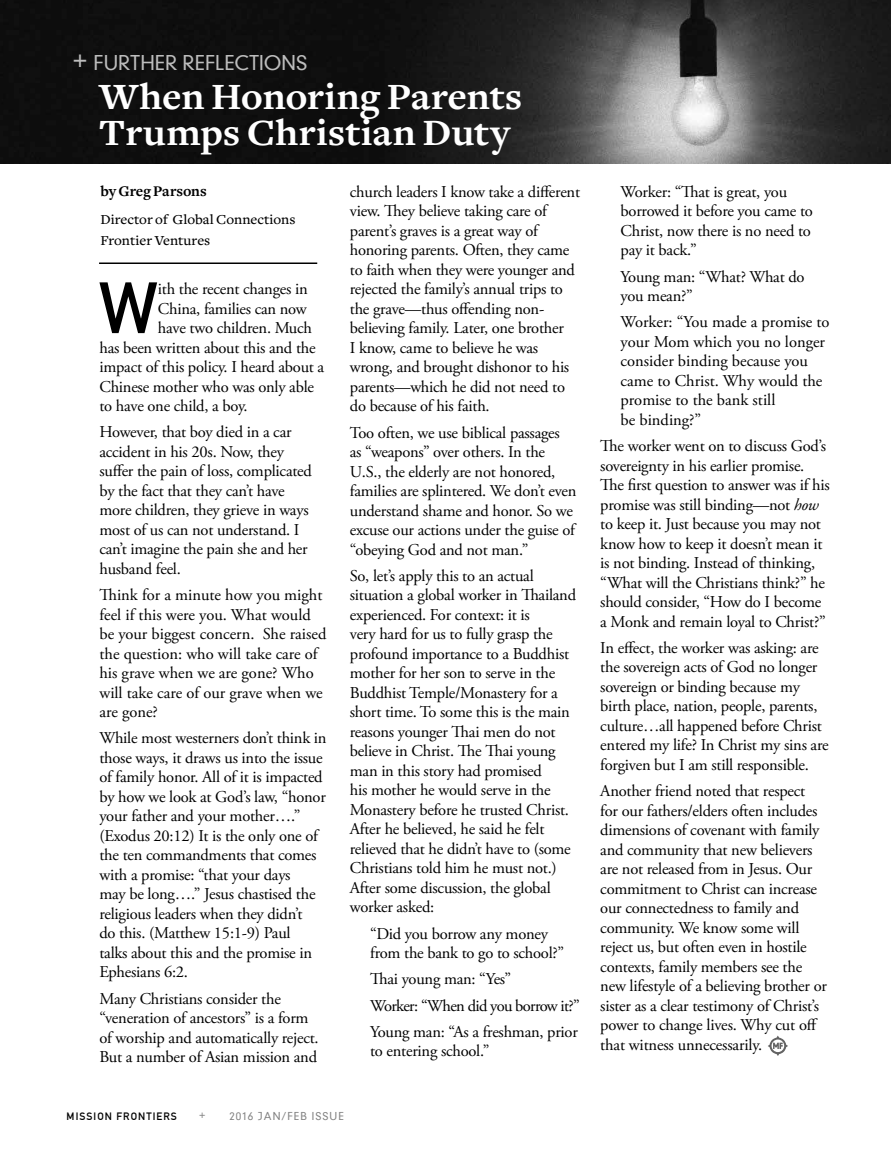
<style>
.page{position:relative;width:891px;height:1161px;background:#fff}
.page>*{position:absolute;margin:0;border:0;box-sizing:border-box;transform-origin:0 0}
.t1{font:71.25px "DIN Mittelschrift Std";color:#000}
.t2{font:700 38.4px/36px "Freight Text";color:#fff;scale:1.05 1}
.t3{font:300 19.65px "DIN Neuzeit Grotesk Std";color:#bdbdbd}
.t4{font:16.5px/19.5px "Adobe Garamond Pro";letter-spacing:-.015em;color:#000}
.t5{font:700 15.3px "Freight Text";color:#000}
.t6{font:500 14.25px/21px "Freight Text";color:#000;scale:1.05 1}
.t7{font:300 10.5px "DIN Neuzeit Grotesk Std";letter-spacing:.1em;color:#818181}
.t8{font:10.5px "DIN Mittelschrift Std";letter-spacing:.1em;color:#000}
.s1{font-size:24.3px}
.s2{font-style:italic}
</style>
<div class="page">
<img style="left:0;top:0;width:891px;height:164px">
<svg style="left:768px;top:1036px;width:20px;height:20px"></svg>
<hr style="left:99px;top:263px;width:218px;height:1px;background:#000">
<p class="t3" style="left:73px;top:51px;width:236px"><span class="s1">+</span> FURTHER REFLECTIONS</p>
<h2 class="t2" style="left:99px;top:80px;width:405px">When Honoring Parents<br>Trumps Christian Duty</h2>
<p class="t5" style="left:100px;top:183px;width:108px">by Greg Parsons</p>
<p class="t6" style="left:100px;top:209px;width:187px">Director of Global Connections<br>Frontier Ventures</p>
<h1 class="t1" style="left:99px;top:266px;width:61px">W</h1>
<p class="t4" style="left:158px;top:280px;width:151px">ith the recent changes in</p>
<p class="t4" style="left:158px;top:299px;width:150px">China, families can now</p>
<p class="t4" style="left:158px;top:319px;width:156px">have two children. Much</p>
<p class="t4" style="left:99px;top:338px;width:218px">has been written about this and the</p>
<p class="t4" style="left:99px;top:358px;width:226px">impact of this policy. I heard about a</p>
<p class="t4" style="left:99px;top:377px;width:216px">Chinese mother who was only able</p>
<p class="t4" style="left:99px;top:397px;width:150px">to have one child, a boy.</p>
<p class="t4" style="left:99px;top:423px;width:214px">However, that boy died in a car accident in his 20s. Now, they suffer the pain of loss, complicated by the fact that they can’t have more children, they grieve in ways most of us can not understand. I can’t imagine the pain she and her husband feel.</p>
<p class="t4" style="left:99px;top:586px;width:228px">Think for a minute how you might feel if this were you. What would be your biggest concern. She raised the question: who will take care of his grave when we are gone? Who will take care of our grave when we are gone?</p>
<p class="t4" style="left:99px;top:729px;width:229px">While most westerners don’t think in those ways, it draws us into the issue of family honor. All of it is impacted by how we look at God’s law, “honor your father and your mother….” (Exodus 20:12) It is the only one of the ten commandments that comes with a promise: “that your days<br>may be long….” Jesus chastised the religious leaders when they didn’t<br>do this. (Matthew 15:1-9) Paul<br>talks about this and the promise in<br>Ephesians 6:2.</p>
<p class="t4" style="left:99px;top:989px;width:221px">Many Christians consider the “veneration of ancestors” is a form of worship and automatically reject.<br>But a number of Asian mission and</p>
<p class="t4" style="left:350px;top:182px;width:232px">church leaders I know take a different view. They believe taking care of parent’s graves is a great way of honoring parents. Often, they came to faith when they were younger and rejected the family’s annual trips to the grave—thus offending non&shy;believing family. Later, one brother<br>I know, came to believe he was wrong, and brought dishonor to his parents—which he did not need to do because of his faith.</p>
<p class="t4" style="left:350px;top:423px;width:228px">Too often, we use biblical passages<br>as “weapons” over others. In the U.S., the elderly are not honored, families are splintered. We don’t even understand shame and honor. So we excuse our actions under the guise of “obeying God and not man.”</p>
<p class="t4" style="left:350px;top:566px;width:228px">So, let’s apply this to an actual situation a global worker in Thailand experienced. For context: it is<br>very hard for us to fully grasp the profound importance to a Buddhist mother for her son to serve in the<br>Buddhist Temple/Monastery for a short time. To some this is the main reasons younger Thai men do not believe in Christ. The Thai young man in this story had promised<br>his mother he would serve in the<br>Monastery before he trusted Christ.<br>After he believed, he said he felt relieved that he didn’t have to (some<br>Christians told him he must not.)<br>After some discussion, the global worker asked:</p>
<p class="t4" style="left:370px;top:924px;width:196px">“Did you borrow any money from the bank to go to school?”</p>
<p class="t4" style="left:370px;top:967px;width:211px;line-height:26.2px">Thai young man: “Yes”<br>Worker: “When did you borrow it?”<br>Young man: “As a freshman, prior</p>
<p class="t4" style="left:370px;top:1042px;width:121px">to entering school.”</p>
<p class="t8" style="left:67px;top:1110px;width:112px">MISSION FRONTIERS</p>
<p class="t7" style="left:199px;top:1108px;width:8px">+</p>
<p class="t7" style="left:229px;top:1110px;width:116px">2016 JAN/FEB ISSUE</p>
<p class="t4" style="left:621px;top:182px;width:194px">Worker: “That is great, you borrowed it before you came to<br>Christ, now there is no need to pay it back.”</p>
<p class="t4" style="left:621px;top:267px;width:185px">Young man: “What? What do you mean?”</p>
<p class="t4" style="left:621px;top:313px;width:211px">Worker: “You made a promise to your Mom which you no longer consider binding because you came to Christ. Why would the promise to the bank still<br>be binding?”</p>
<p class="t4" style="left:600px;top:437px;width:231px">The worker went on to discuss God’s sovereignty in his earlier promise.<br>The first question to answer was if his promise was still binding—not <span class="s2">how </span>to keep it. Just because you may not know how to keep it doesn’t mean it is not binding. Instead of thinking, “What will the Christians think?” he should consider, “How do I become a Monk and remain loyal to Christ?”</p>
<p class="t4" style="left:600px;top:639px;width:230px">In effect, the worker was asking: are the sovereign acts of God no longer sovereign or binding because my birth place, nation, people, parents, culture…all happened before Christ entered my life? In Christ my sins are forgiven but I am still responsible.</p>
<p class="t4" style="left:600px;top:782px;width:228px">Another friend noted that respect for our fathers/elders often includes dimensions of covenant with family and community that new believers are not released from in Jesus. Our commitment to Christ can increase our connectedness to family and community. We know some will reject us, but often even in hostile contexts, family members see the new lifestyle of a believing brother or sister as a clear testimony of Christ’s power to change lives. Why cut off that witness unnecessarily.</p>
</div>
